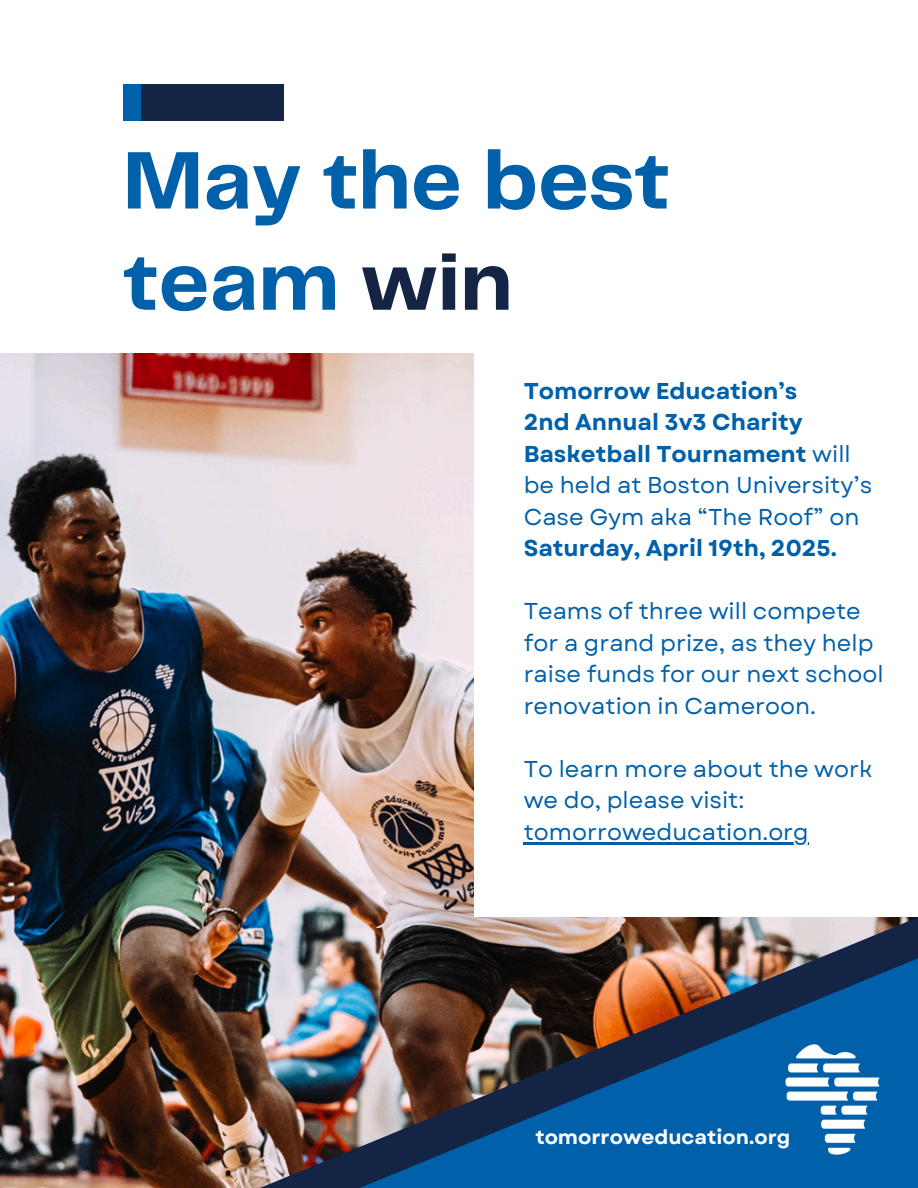
<style>
.page{position:relative;width:918px;height:1188px;background:#fff}
.page>*{position:absolute;margin:0;border:0;box-sizing:border-box;transform-origin:0 0}
.t1{font:700 84.6px/101.2px "Telegraf";color:#0060aa}
.t2{font:22.95px/31.5px "Garet";color:#0060aa}
.t3{font:700 22.95px/31.5px "Garet";color:#0060aa}
.t4{font:700 19.95px "Garet";color:#fff}
.s1{color:#142445}
.s2{font-weight:400}
</style>
<div class="page">
<img style="left:0;top:354px;width:474px;height:498px">
<div style="left:124px;top:84px;width:19px;height:36px;background:#0060aa"></div>
<div style="left:142px;top:84px;width:142px;height:36px;background:#142445"></div>
<img style="left:2px;top:739px;width:916px;height:449px">
<svg style="left:550px;top:976px;width:368px;height:212px;background:#1d4f7c"></svg>
<img style="left:760px;top:1026px;width:146px;height:146px">
<p class="t1" style="left:123px;top:134px;width:548px">May the best team <span class="s1">win</span></p>
<h1 class="t3" style="left:524px;top:375px;width:350px">Tomorrow Education’s<br>2nd Annual 3v3 Charity<br>Basketball Tournament <span class="s2">will be held at Boston University’s<br>Case Gym aka “The Roof” on<br></span>Saturday, April 19th, 2025.</h1>
<h2 class="t2" style="left:524px;top:596px;width:361px">Teams of three will compete for a grand prize, as they help raise funds for our next school renovation in Cameroon.</h2>
<h2 class="t2" style="left:524px;top:753px;width:350px">To learn more about the work we do, please visit:</h2>
<h2 class="t2" style="left:524px;top:816px;width:287px">tomorroweducation.org</h2>
<p class="t4" style="left:535px;top:1122px;width:257px">tomorroweducation.org</p>
</div>
